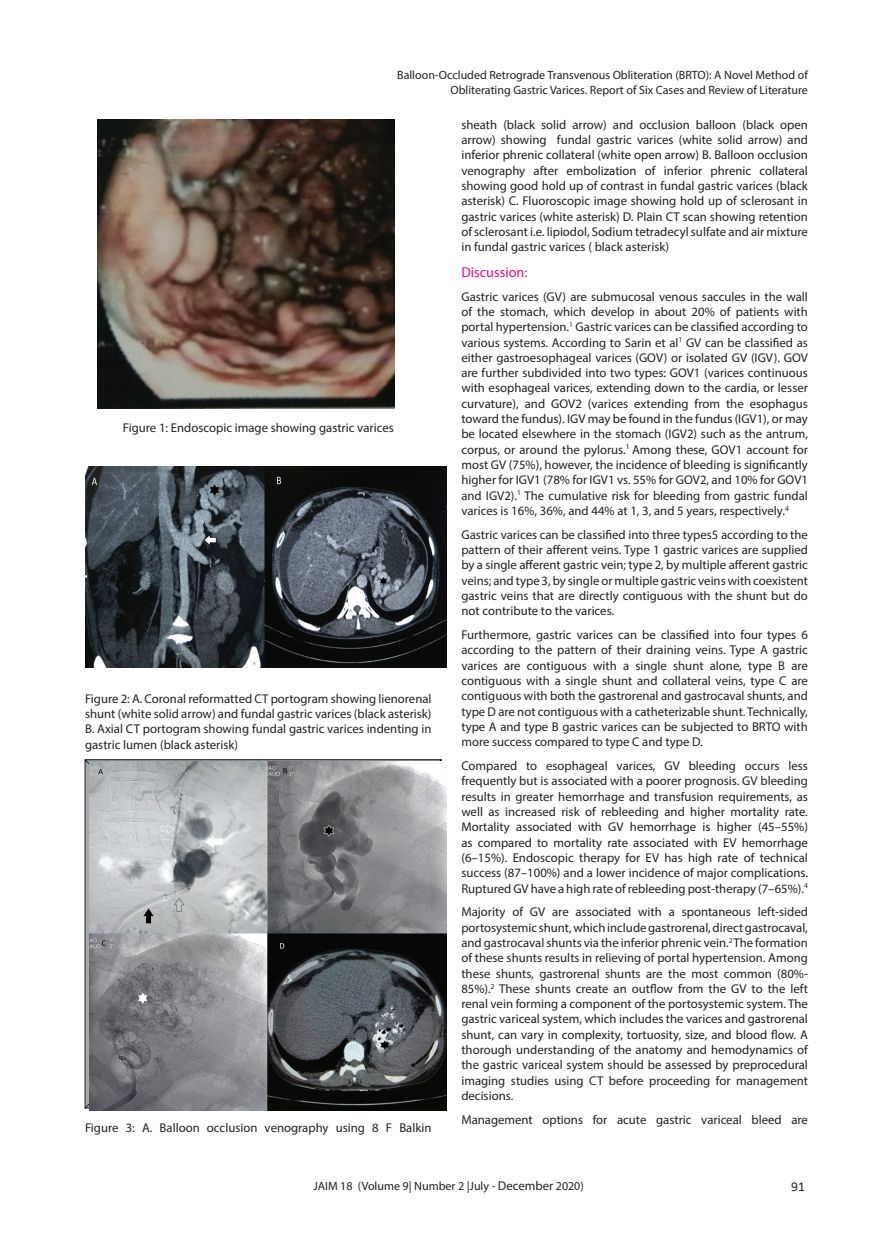
<style>
.page{position:relative;width:893px;height:1255px;background:#fff}
.page>*{position:absolute;margin:0;border:0;box-sizing:border-box;transform-origin:0 0}
.t1{font:14.25px "Myriad Pro";color:#ed088c}
.t2{font:13.5px "Calibri";color:#231f20}
.t3{font:12.75px/15.3px "Myriad Pro";color:#231f20;text-align:justify}
.t4{font:12px/14.4px "Myriad Pro";color:#231f20;text-align:right}
.s1{font-size:12.75px}
</style>
<div class="page">
<svg style="left:84px;top:759px;width:358px;height:349px;background:#88878a"></svg>
<img style="left:98px;top:119px;width:297px;height:289px">
<img style="left:85px;top:466px;width:361px;height:201px">
<img style="left:90px;top:761px;width:356px;height:348px">
<p class="t4" style="left:397px;top:68px;width:412px">Balloon-Occluded Retrograde Transvenous Obliteration (BRTO): A Novel Method of<br>Obliterating Gastric Varices. Report of Six Cases and Review of Literature</p>
<p class="t3" style="left:123px;top:420px;width:272px">Figure 1: Endoscopic image showing gastric varices</p>
<p class="t3" style="left:85px;top:690px;width:348px">Figure 2: A. Coronal reformatted CT portogram showing lienorenal shunt (white solid arrow) and fundal gastric varices (black asterisk)<br>B. Axial CT portogram showing fundal gastric varices indenting in gastric lumen (black asterisk)</p>
<p class="t3" style="left:85px;top:1119px;width:348px">Figure 3: A. Balloon occlusion venography using 8 F Balkin</p>
<p class="t3" style="left:461px;top:116px;width:348px">sheath (black solid arrow) and occlusion balloon (black open arrow) showing fundal gastric varices (white solid arrow) and inferior phrenic collateral (white open arrow) B. Balloon occlusion venography after embolization of inferior phrenic collateral showing good hold up of contrast in fundal gastric varices (black asterisk) C. Fluoroscopic image showing hold up of sclerosant in gastric varices (white asterisk) D. Plain CT scan showing retention of sclerosant i.e. lipiodol, Sodium tetradecyl sulfate and air mixture in fundal gastric varices ( black asterisk)</p>
<p class="t1" style="left:461px;top:263px;width:68px">Discussion:</p>
<p class="t3" style="left:461px;top:288px;width:348px">Gastric varices (GV) are submucosal venous saccules in the wall of the stomach, which develop in about 20% of patients with portal hypertension.<sup>1</sup> Gastric varices can be classified according to various systems. According to Sarin et al<sup>1</sup> GV can be classified as either gastroesophageal varices (GOV) or isolated GV (IGV). GOV are further subdivided into two types: GOV1 (varices continuous with esophageal varices, extending down to the cardia, or lesser curvature), and GOV2 (varices extending from the esophagus toward the fundus). IGV may be found in the fundus (IGV1), or may be located elsewhere in the stomach (IGV2) such as the antrum, corpus, or around the pylorus.<sup>1</sup> Among these, GOV1 account for most GV (75%), however, the incidence of bleeding is significantly higher for IGV1 (78% for IGV1 vs. 55% for GOV2, and 10% for GOV1 and IGV2).<sup>1</sup> The cumulative risk for bleeding from gastric fundal varices is 16%, 36%, and 44% at 1, 3, and 5 years, respectively.<sup>4</sup></p>
<p class="t3" style="left:461px;top:526px;width:348px">Gastric varices can be classified into three types5 according to the pattern of their afferent veins. Type 1 gastric varices are supplied by a single afferent gastric vein; type 2, by multiple afferent gastric veins; and type 3, by single or multiple gastric veins with coexistent gastric veins that are directly contiguous with the shunt but do not contribute to the varices.</p>
<p class="t3" style="left:461px;top:627px;width:348px">Furthermore, gastric varices can be classified into four types 6 according to the pattern of their draining veins. Type A gastric varices are contiguous with a single shunt alone, type B are contiguous with a single shunt and collateral veins, type C are contiguous with both the gastrorenal and gastrocaval shunts, and type D are not contiguous with a catheterizable shunt. Technically, type A and type B gastric varices can be subjected to BRTO with more success compared to type C and type D.</p>
<p class="t3" style="left:461px;top:758px;width:348px">Compared to esophageal varices, GV bleeding occurs less frequently but is associated with a poorer prognosis. GV bleeding results in greater hemorrhage and transfusion requirements, as well as increased risk of rebleeding and higher mortality rate.<br>Mortality associated with GV hemorrhage is higher (45–55%) as compared to mortality rate associated with EV hemorrhage (6–15%). Endoscopic therapy for EV has high rate of technical success (87–100%) and a lower incidence of major complications.<br>Ruptured GV have a high rate of rebleeding post-therapy (7–65%).<sup>4</sup></p>
<p class="t3" style="left:461px;top:904px;width:348px">Majority of GV are associated with a spontaneous left-sided portosystemic shunt, which include gastrorenal, direct gastrocaval, and gastrocaval shunts via the inferior phrenic vein.<sup>2</sup> The formation of these shunts results in relieving of portal hypertension. Among these shunts, gastrorenal shunts are the most common (80%- 85%).<sup>2</sup> These shunts create an outflow from the GV to the left renal vein forming a component of the portosystemic system. The gastric variceal system, which includes the varices and gastrorenal shunt, can vary in complexity, tortuosity, size, and blood flow. A thorough understanding of the anatomy and hemodynamics of the gastric variceal system should be assessed by preprocedural imaging studies using CT before proceeding for management decisions.</p>
<p class="t3" style="left:461px;top:1111px;width:348px">Management options for acute gastric variceal bleed are</p>
<p class="t4" style="left:313px;top:1178px;width:272px">JAIM 18 (Volume 9| Number 2 |July - <span class="s1">December</span> 2020)</p>
<p class="t2" style="left:791px;top:1176px;width:15px">91</p>
</div>
